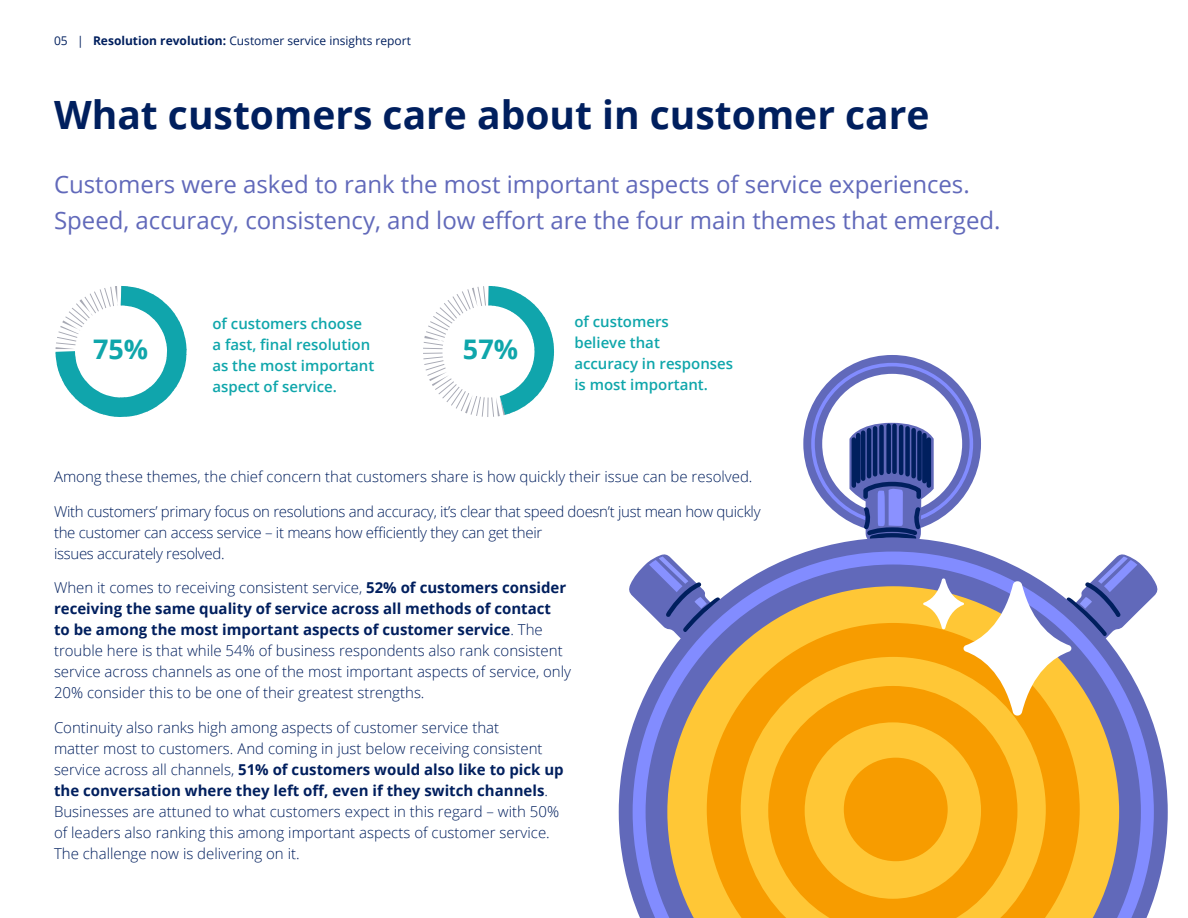
<style>
.page{position:relative;width:1188px;height:918px;background:#fff}
.page>*{position:absolute;margin:0;border:0;box-sizing:border-box;transform-origin:0 0}
.t1{font:700 39px "Open Sans";color:#001f5e}
.t2{font:700 27px "Open Sans";color:#0fa6ab}
.t3{font:24px/35.7px "Open Sans";color:#6169ba}
.t4{font:300 15px/21px "Open Sans";color:#001f5e}
.t5{font:300 15px/21.1px "Open Sans";letter-spacing:-.02em;color:#001f5e}
.t6{font:600 15px/21px "Open Sans";color:#0fa6ab}
.t7{font:12px "Open Sans";color:#001f5e}
.s1{font-weight:700}
</style>
<div class="page">
<svg style="left:423px;top:286px;width:131px;height:131px"></svg>
<svg style="left:55px;top:286px;width:132px;height:131px"></svg>
<svg style="left:803px;top:355px;width:178px;height:183px"></svg>
<svg style="left:619px;top:538px;width:549px;height:361px"></svg>
<svg style="left:633px;top:552px;width:521px;height:366px;background:#a79ca6"></svg>
<svg style="left:707px;top:623px;width:373px;height:295px;background:#efa721"></svg>
<svg style="left:923px;top:554px;width:235px;height:163px"></svg>
<svg style="left:741px;top:657px;width:305px;height:261px;background:#fbb92f"></svg>
<svg style="left:768px;top:686px;width:249px;height:232px;background:#f9a810"></svg>
<div style="left:805px;top:722px;width:176px;height:177px;background:#ffc736;border-radius:50%"></div>
<div style="left:844px;top:758px;width:104px;height:103px;background:#f79c00;border-radius:50%"></div>
<p class="t7" style="left:54px;top:33px;width:358px">05 | <span class="s1">Resolution revolution:</span> Customer service insights report</p>
<h1 class="t1" style="left:54px;top:87px;width:877px">What customers care about in customer care</h1>
<h3 class="t3" style="left:54px;top:166px;width:948px">Customers were asked to rank the most important aspects of service experiences.<br>Speed, accuracy, consistency, and low effort are the four main themes that emerged.</h3>
<p class="t6" style="left:212px;top:313px;width:163px">of customers choose a fast, final resolution as the most important aspect of service.</p>
<p class="t6" style="left:574px;top:310px;width:160px">of customers<br>believe that<br>accuracy in responses is most important.</p>
<h2 class="t2" style="left:93px;top:330px;width:57px">75%</h2>
<h2 class="t2" style="left:463px;top:330px;width:57px">57%</h2>
<p class="t4" style="left:54px;top:466px;width:700px">Among these themes, the chief concern that customers share is how quickly their issue can be resolved.</p>
<p class="t5" style="left:54px;top:500px;width:708px">With customers’ primary focus on resolutions and accuracy, it’s clear that speed doesn’t just mean how quickly the customer can access service – it means how efficiently they can get their<br>issues accurately resolved.</p>
<p class="t4" style="left:54px;top:577px;width:519px">When it comes to receiving consistent service, <span class="s1">52% of customers consider receiving the same quality of service across all methods of contact<br>to be among the most important aspects of customer service</span>. The trouble here is that while 54% of business respondents also rank consistent service across channels as one of the most important aspects of service, only 20% consider this to be one of their greatest strengths.</p>
<p class="t4" style="left:54px;top:717px;width:511px">Continuity also ranks high among aspects of customer service that<br>matter most to customers. And coming in just below receiving consistent service across all channels, <span class="s1">51% of customers would also like to pick up the conversation where they left off, even if they switch channels</span>.<br>Businesses are attuned to what customers expect in this regard – with 50% of leaders also ranking this among important aspects of customer service.<br>The challenge now is delivering on it.</p>
</div>
